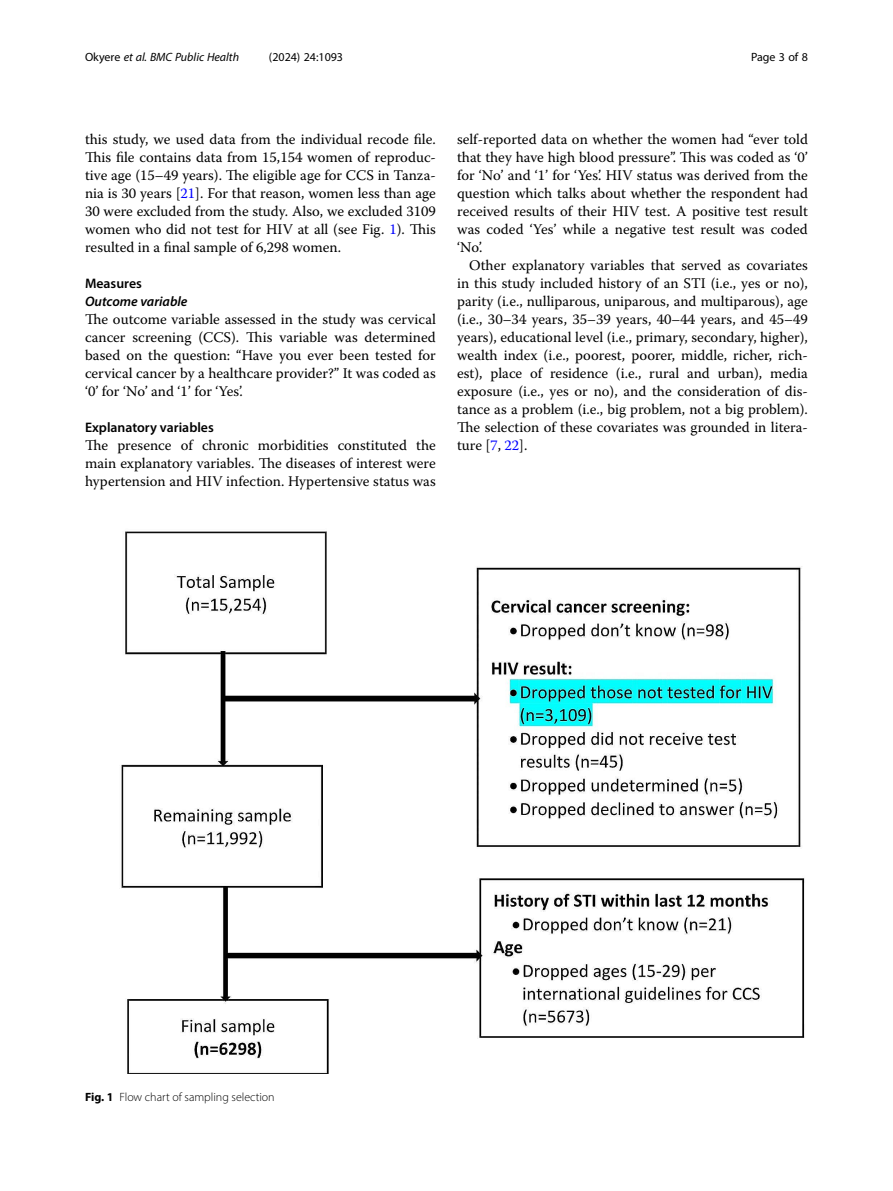
<style>
.page{position:relative;width:893px;height:1191px;background:#fff}
.page>*{position:absolute;margin:0;border:0;box-sizing:border-box;transform-origin:0 0}
.Body_Text{font:14.7px/18px "Warnock Pro";color:#000;text-align:justify}
.Body_Text_Indent{font:14.7px/18px "Warnock Pro";color:#000;text-align:justify}
.Head_2{font:600 13.8px "Myriad Pro";color:#000}
.Head_3_after_2{font:italic 600 13.8px "Myriad Pro";color:#000}
.Figure_Caption{font:300 12px "Myriad Pro";color:#000}
.t1{font:italic 12px "Myriad Pro";color:#000}
.t2{font:12px "Myriad Pro";color:#000}
.s1{font-style:normal}
.s2{color:#00f}
.s3{font-weight:700}
</style>
<div class="page">
<img style="left:121px;top:531px;width:684px;height:543px">
<p class="t1" style="left:85px;top:50px;width:156px"><span class="s1">Okyere</span> et al. BMC Public Health</p>
<p class="t2" style="left:269px;top:50px;width:76px">(2024) 24:1093</p>
<p class="t2" style="left:751px;top:50px;width:58px">Page 3 of 8</p>
<p class="Body_Text" style="left:85px;top:130px;width:352px">this study, we used data from the individual recode file.<br>This file contains data from 15,154 women of reproduc&shy;tive age (15–49 years). The eligible age for CCS in Tanza&shy;nia is 30 years [<span class="s2">21</span>]. For that reason, women less than age 30 were excluded from the study. Also, we excluded 3109 women who did not test for HIV at all (see Fig. <span class="s2">1</span>). This resulted in a final sample of 6,298 women.</p>
<p class="Head_2" style="left:85px;top:275px;width:58px">Measures</p>
<p class="Head_3_after_2" style="left:85px;top:293px;width:104px">Outcome variable</p>
<p class="Body_Text" style="left:85px;top:310px;width:352px">The outcome variable assessed in the study was cervical cancer screening (CCS). This variable was determined based on the question: “Have you ever been tested for cervical cancer by a healthcare provider?” It was coded as ‘0’ for ‘No’ and ‘1’ for ‘Yes’.</p>
<p class="Head_2" style="left:85px;top:419px;width:130px">Explanatory variables</p>
<p class="Body_Text" style="left:85px;top:436px;width:352px">The presence of chronic morbidities constituted the main explanatory variables. The diseases of interest were hypertension and HIV infection. Hypertensive status was</p>
<p class="Body_Text" style="left:457px;top:130px;width:352px">self-reported data on whether the women had “ever told that they have high blood pressure”. This was coded as ‘0’ for ‘No’ and ‘1’ for ‘Yes’. HIV status was derived from the question which talks about whether the respondent had received results of their HIV test. A positive test result was coded ‘Yes’ while a negative test result was coded ‘No’.</p>
<p class="Body_Text_Indent" style="left:457px;top:256px;width:352px;text-indent:12px">Other explanatory variables that served as covariates in this study included history of an STI (i.e., yes or no), parity (i.e., nulliparous, uniparous, and multiparous), age (i.e., 30–34 years, 35–39 years, 40–44 years, and 45–49 years), educational level (i.e., primary, secondary, higher), wealth index (i.e., poorest, poorer, middle, richer, rich&shy;est), place of residence (i.e., rural and urban), media exposure (i.e., yes or no), and the consideration of dis&shy;tance as a problem (i.e., big problem, not a big problem).<br>The selection of these covariates was grounded in litera&shy;ture [<span class="s2">7</span>, <span class="s2">22</span>].</p>
<p class="Figure_Caption" style="left:85px;top:1089px;width:191px"><span class="s3">Fig. 1</span> Flow chart of sampling selection</p>
</div>
